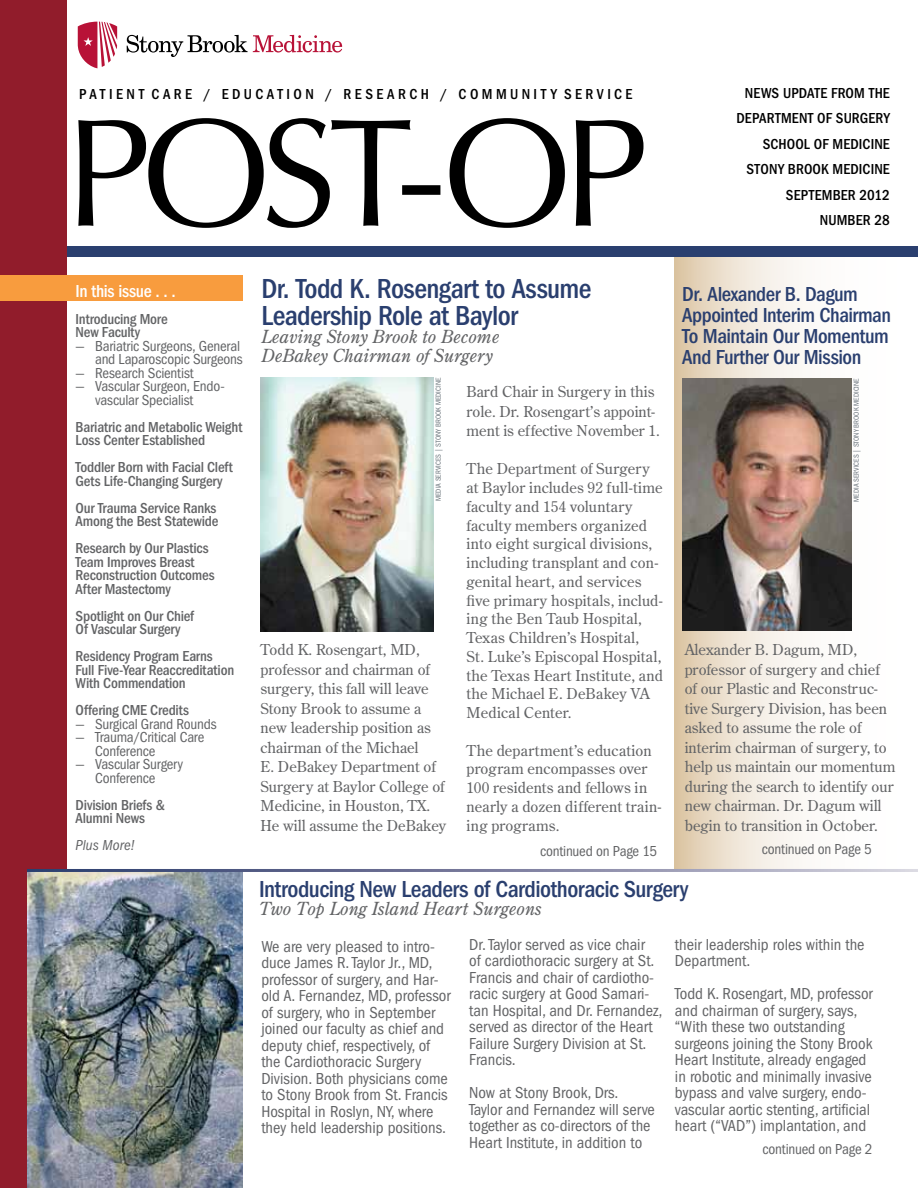
<style>
.page{position:relative;width:918px;height:1188px;background:#fff}
.page>*{position:absolute;margin:0;border:0;box-sizing:border-box;transform-origin:0 0}
.t1{font:500 condensed 28.5px/27px "Franklin Gothic";letter-spacing:-.025em;color:#2a3f6f}
.t2{font:500 condensed 24px "Franklin Gothic";letter-spacing:-.02em;color:#2a3f6f}
.t3{font:500 condensed 21px/21px "Franklin Gothic";letter-spacing:-.02em;color:#2a3f6f}
.t4{font:italic 18px/19.5px "Century Old Style Std";color:#636466}
.t5{font:500 condensed 18px "Franklin Gothic";letter-spacing:-.02em;color:#fff}
.t6{font:condensed 16.5px/16.5px "Franklin Gothic";color:#636466}
.t7{font:15px/19.5px "Century Old Style Std";color:#636466}
.t8{font:500 condensed 15px/13.5px "Franklin Gothic";letter-spacing:-.01em;color:#636466}
.t9{font:condensed 15px/13.5px "Franklin Gothic";letter-spacing:-.015em;color:#636466}
.t10{font:500 condensed 15px/25.5px "Franklin Gothic";letter-spacing:.01em;color:#000;text-align:right}
.t11{font:500 condensed 15px "Franklin Gothic";letter-spacing:.23em;color:#000}
.t12{font:italic condensed 15px "Franklin Gothic LT";letter-spacing:.005em;color:#636466}
.t13{font:condensed 7.5px "Franklin Gothic";letter-spacing:.005em;color:#6a747b}
</style>
<div class="page">
<svg style="left:674px;top:257px;width:132px;height:612px"></svg>
<div style="left:0;top:246px;width:918px;height:11px;background:#2a3f6f"></div>
<div style="left:0;top:0;width:66px;height:1188px;background:#911c2b"></div>
<svg style="left:78px;top:118px;width:565px;height:110px"></svg>
<div style="left:0;top:276px;width:243px;height:25px;background:#f89c3e"></div>
<svg style="left:127px;top:35px;width:215px;height:22px"></svg>
<svg style="left:78px;top:22px;width:39px;height:46px"></svg>
<img style="left:27px;top:872px;width:216px;height:316px">
<img style="left:683px;top:378px;width:169px;height:253px">
<img style="left:261px;top:378px;width:173px;height:253px">
<hr style="left:27px;top:869px;width:891px;height:3px;background:#fff">
<p class="t11" style="left:79px;top:85px;width:555px">PATIENT CARE / EDUCATION / RESEARCH / COMMUNITY SERVICE</p>
<p class="t10" style="left:736px;top:80px;width:155px">NEWS UPDATE FROM THE<br>DEPARTMENT OF SURGERY<br>SCHOOL OF MEDICINE<br>STONY BROOK MEDICINE<br>SEPTEMBER 2012<br>NUMBER 28</p>
<p class="t5" style="left:76px;top:281px;width:102px">In this issue . . .</p>
<p class="t8" style="left:76px;top:312px;width:94px">Introducing More<br>New Faculty</p>
<p class="t9" style="left:76px;top:339px;width:169px;text-align:right">— Bariatric Surgeons, General and Laparoscopic Surgeons</p>
<p class="t9" style="left:76px;top:366px;width:120px">— Research Scientist</p>
<p class="t9" style="left:95px;top:380px;width:131px;text-indent:-20px">— Vascular Surgeon, Endo&shy;vascular Specialist</p>
<p class="t8" style="left:76px;top:420px;width:168px">Bariatric and Metabolic Weight<br>Loss Center Established</p>
<p class="t8" style="left:76px;top:461px;width:159px">Toddler Born with Facial Cleft<br>Gets Life-Changing Surgery</p>
<p class="t8" style="left:76px;top:501px;width:144px">Our Trauma Service Ranks<br>Among the Best Statewide</p>
<p class="t8" style="left:76px;top:542px;width:141px">Research by Our Plastics<br>Team Improves Breast<br>Reconstruction Outcomes<br>After Mastectomy</p>
<p class="t8" style="left:76px;top:609px;width:120px">Spotlight on Our Chief<br>Of Vascular Surgery</p>
<p class="t8" style="left:76px;top:650px;width:160px">Residency Program Earns<br>Full Five-Year Reaccreditation<br>With Commendation</p>
<p class="t8" style="left:76px;top:704px;width:115px">Offering CME Credits</p>
<p class="t9" style="left:76px;top:717px;width:143px">— Surgical Grand Rounds</p>
<p class="t9" style="left:95px;top:731px;width:111px;text-indent:-20px">— Trauma/Critical Care<br>Conference</p>
<p class="t9" style="left:76px;top:758px;width:109px;text-align:center">— Vascular Surgery<br>Conference</p>
<p class="t8" style="left:76px;top:798px;width:91px">Division Briefs &amp;<br>Alumni News</p>
<p class="t12" style="left:76px;top:837px;width:61px">Plus More!</p>
<h1 class="t1" style="left:261px;top:275px;width:332px">Dr. Todd K. Rosengart to Assume<br>Leadership Role at Baylor</h1>
<p class="t4" style="left:261px;top:326px;width:239px">Leaving Stony Brook to Become<br>DeBakey Chairman of Surgery</p>
<p class="t13" style="left:434px;top:501px;width:125px;rotate:-90deg">MEDIA SERVICES | STONY BROOK MEDICINE</p>
<p class="t7" style="left:261px;top:640px;width:187px">Todd K. Rosengart, MD, professor and chairman of surgery, this fall will leave<br>Stony Brook to assume a new leadership position as chairman of the Michael<br>E. DeBakey Department of<br>Surgery at Baylor College of<br>Medicine, in Houston, TX.<br>He will assume the DeBakey</p>
<p class="t7" style="left:467px;top:382px;width:195px">Bard Chair in Surgery in this role. Dr. Rosengart’s appoint&shy;ment is effective November 1.</p>
<p class="t7" style="left:467px;top:459px;width:198px;line-height:18.8px">The Department of Surgery at Baylor includes 92 full-time faculty and 154 voluntary faculty members organized into eight surgical divisions, including transplant and con&shy;genital heart, and services five primary hospitals, includ&shy;ing the Ben Taub Hospital,<br>Texas Children’s Hospital,<br>St. Luke’s Episcopal Hospital, the Texas Heart Institute, and the Michael E. DeBakey VA<br>Medical Center.</p>
<p class="t7" style="left:467px;top:740px;width:196px;line-height:18.9px">The department’s education program encompasses over<br>100 residents and fellows in nearly a dozen different train&shy;ing programs.</p>
<p class="t9" style="left:540px;top:844px;width:118px">continued on Page 15</p>
<h3 class="t3" style="left:682px;top:284px;width:210px">Dr. Alexander B. Dagum<br>Appointed Interim Chairman<br>To Maintain Our Momentum<br>And Further Our Mission</h3>
<p class="t13" style="left:852px;top:502px;width:125px;rotate:-90deg">MEDIA SERVICES | STONY BROOK MEDICINE</p>
<p class="t7" style="left:685px;top:640px;width:212px">Alexander B. Dagum, MD, professor of surgery and chief of our Plastic and Reconstruc&shy;tive Surgery Division, has been asked to assume the role of interim chairman of surgery, to help us maintain our momentum during the search to identify our new chairman. Dr. Dagum will begin to transition in October.</p>
<p class="t9" style="left:762px;top:843px;width:112px">continued on Page 5</p>
<h2 class="t2" style="left:259px;top:876px;width:431px">Introducing New Leaders of Cardiothoracic Surgery</h2>
<p class="t4" style="left:259px;top:899px;width:284px">Two Top Long Island Heart Surgeons</p>
<p class="t6" style="left:261px;top:938px;width:191px">We are very pleased to intro&shy;duce James R. Taylor Jr., MD, professor of surgery, and Har&shy;old A. Fernandez, MD, professor of surgery, who in September joined our faculty as chief and deputy chief, respectively, of the Cardiothoracic Surgery<br>Division. Both physicians come to Stony Brook from St. Francis<br>Hospital in Roslyn, NY, where they held leadership positions.</p>
<p class="t6" style="left:469px;top:936px;width:195px">Dr. Taylor served as vice chair<br>of cardiothoracic surgery at St.<br>Francis and chair of cardiotho&shy;racic surgery at Good Samari&shy;tan Hospital, and Dr. Fernandez, served as director of the Heart<br>Failure Surgery Division at St.<br>Francis.</p>
<p class="t6" style="left:675px;top:936px;width:191px">their leadership roles within the<br>Department.</p>
<p class="t6" style="left:675px;top:986px;width:199px">Todd K. Rosengart, MD, professor and chairman of surgery, says, “With these two outstanding surgeons joining the Stony Brook Heart Institute, already engaged in robotic and minimally invasive bypass and valve surgery, endo&shy;vascular aortic stenting, artificial heart (“VAD”) implantation, and</p>
<p class="t6" style="left:469px;top:1085px;width:187px">Now at Stony Brook, Drs.<br>Taylor and Fernandez will serve together as co-directors of the<br>Heart Institute, in addition to</p>
<p class="t9" style="left:762px;top:1142px;width:112px">continued on Page 2</p>
</div>
